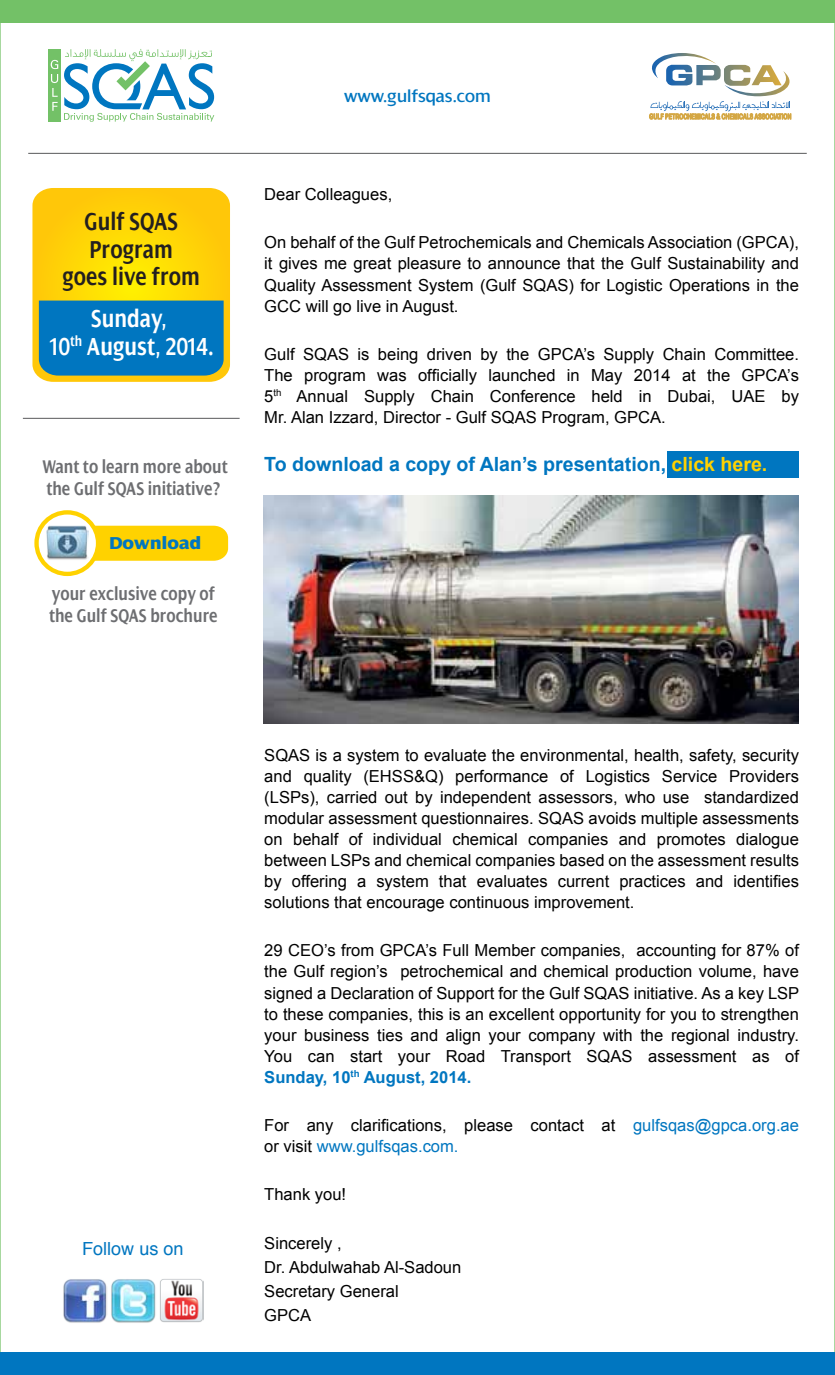
<style>
.page{position:relative;width:835px;height:1375px;background:#fff}
.page>*{position:absolute;margin:0;border:0;box-sizing:border-box;transform-origin:0 0}
.t1{font:600 26.38px/27.5px "Dialog Cond";color:#231f20;text-align:center}
.t2{font:600 26.38px/27.5px "Dialog Cond";color:#fff;text-align:center}
.t3{font:600 19.75px/22px "Dialog Cond";color:#6d6e71}
.t4{font:700 19.62px "Arial";color:#0076c0}
.t5{font:18.5px "Dialog X Bold";color:#0076c0}
.t6{font:18.12px "Dialog";color:#0076c0}
.t7{font:18.12px "Helvetica";color:#0076c0}
.t8{font:16.62px/21.1px "Arial";color:#000;text-align:justify}
.s1{color:#ffd200}
.s2{font-weight:700;color:#0076c0}
.s3{color:#0076c0}
</style>
<div class="page">
<div style="left:0;top:0;width:835px;height:22px;background:#73c167"></div>
<div style="left:0;top:1353px;width:835px;height:22px;background:#0076c0"></div>
<div style="left:667px;top:452px;width:132px;height:26px;background:#0076c0"></div>
<img style="left:111px;top:1279px;width:45px;height:44px">
<img style="left:160px;top:1279px;width:43px;height:43px">
<img style="left:63px;top:1279px;width:44px;height:44px">
<svg style="left:649px;top:53px;width:143px;height:67px"></svg>
<div style="left:48px;top:49px;width:13px;height:73px;background:#73c167"></div>
<svg style="left:64px;top:49px;width:150px;height:73px"></svg>
<svg style="left:51px;top:60px;width:7px;height:51px"></svg>
<hr style="left:28px;top:153px;width:779px;height:1px;background:#58595b">
<hr style="left:23px;top:418px;width:217px;height:1px;background:#58595b">
<div style="left:95px;top:526px;width:133px;height:35px;background:#ffd200"></div>
<svg style="left:34px;top:510px;width:66px;height:66px"></svg>
<div style="left:39px;top:515px;width:57px;height:57px;background:#fff;border-radius:50%"></div>
<img style="left:46px;top:521px;width:42px;height:42px">
<img style="left:263px;top:495px;width:535px;height:229px">
<svg style="left:32px;top:188px;width:198px;height:194px;background:#a2b251"></svg>
<h1 class="t1" style="left:62px;top:208px;width:139px">Gulf SQAS<br>Program<br>goes live from</h1>
<h1 class="t2" style="left:49px;top:305px;width:166px">Sunday,<br>10<sup>th</sup> August, 2014.</h1>
<p class="t3" style="left:43px;top:455px;width:187px">Want to learn more about the Gulf SQAS initiative?</p>
<p class="t5" style="left:109px;top:533px;width:94px">Download</p>
<p class="t3" style="left:49px;top:583px;width:170px">your exclusive copy of the Gulf SQAS brochure</p>
<p class="t6" style="left:344px;top:87px;width:148px">www.gulfsqas.com</p>
<p class="t8" style="left:264px;top:184px;width:129px">Dear Colleagues,</p>
<p class="t8" style="left:264px;top:232px;width:536px">On behalf of the Gulf Petrochemicals and Chemicals Association (GPCA), it gives me great pleasure to announce that the Gulf Sustainability and Quality Assessment System (Gulf SQAS) for Logistic Operations in the GCC will go live in August.</p>
<p class="t8" style="left:264px;top:344px;width:536px">Gulf SQAS is being driven by the GPCA’s Supply Chain Committee.<br>The program was officially launched in May 2014 at the GPCA’s 5<sup>th</sup> Annual Supply Chain Conference held in Dubai, UAE by Mr. Alan Izzard, Director - Gulf SQAS Program, GPCA.</p>
<p class="t4" style="left:264px;top:451px;width:505px">To download a copy of Alan’s presentation, <span class="s1">click here.</span></p>
<p class="t7" style="left:82px;top:1235px;width:103px">Follow us on</p>
<p class="t8" style="left:264px;top:744px;width:536px">SQAS is a system to evaluate the environmental, health, safety, security and quality (EHSS&amp;Q) performance of Logistics Service Providers (LSPs), carried out by independent assessors, who use standardized modular assessment questionnaires. SQAS avoids multiple assessments on behalf of individual chemical companies and promotes dialogue between LSPs and chemical companies based on the assessment results by offering a system that evaluates current practices and identifies solutions that encourage continuous improvement.</p>
<p class="t8" style="left:264px;top:940px;width:537px">29 CEO’s from GPCA’s Full Member companies, accounting for 87% of the Gulf region’s petrochemical and chemical production volume, have signed a Declaration of Support for the Gulf SQAS initiative. As a key LSP to these companies, this is an excellent opportunity for you to strengthen your business ties and align your company with the regional industry.<br>You can start your Road Transport SQAS assessment as of <span class="s2">Sunday, 10</span><sup>th</sup> <span class="s2">August, 2014.</span></p>
<p class="t8" style="left:264px;top:1115px;width:536px">For any clarifications, please contact at <span class="s3">gulfsqas@gpca.org.ae </span>or visit <span class="s3">www.gulfsqas.com.</span></p>
<p class="t8" style="left:264px;top:1184px;width:83px">Thank you!</p>
<p class="t8" style="left:264px;top:1231px;width:199px;line-height:24.1px;text-align:left">Sincerely ,<br>Dr. Abdulwahab Al-Sadoun<br>Secretary General<br>GPCA</p>
</div>
